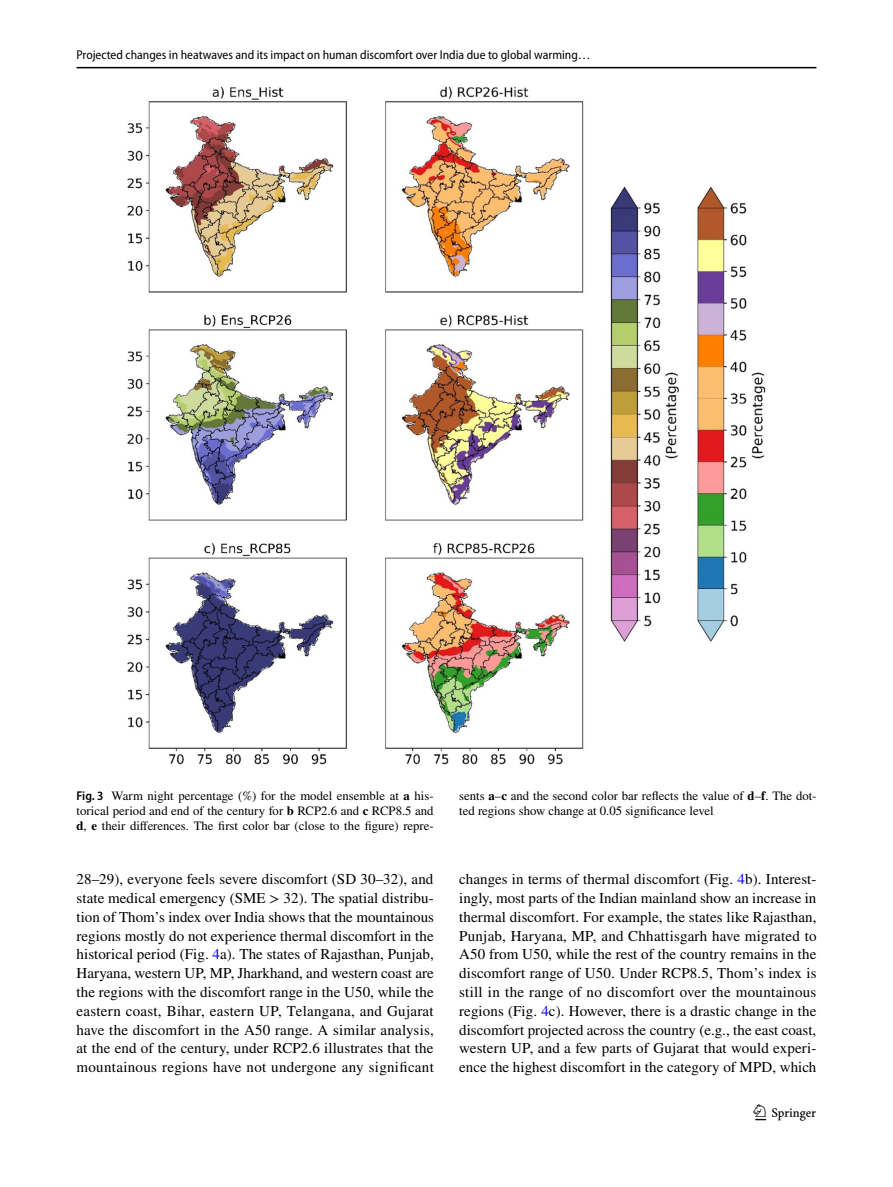
<style>
.page{position:relative;width:893px;height:1187px;background:#fff}
.page>*{position:absolute;margin:0;border:0;box-sizing:border-box;transform-origin:0 0}
.t1{font:22.5px "Springnew Regular 3";color:#000}
.t2{font:15px/18.8px "STIX";letter-spacing:.01em;color:#000;text-align:justify}
.t3{font:12.75px/15px "STIX";color:#000;text-align:justify}
.t4{font:12.75px "Myriad Pro Semi Cn 3";color:#000}
.s1{font-family:"Myriad Pro";font-weight:600;font-stretch:semi-condensed}
.s2{font-weight:700}
.s3{color:#00f}
</style>
<div class="page">
<hr style="left:77px;top:67px;width:739px;height:1px;background:#000">
<img style="left:128px;top:87px;width:637px;height:678px">
<p class="t4" style="left:77px;top:48px;width:515px">Projected changes in heatwaves and its impact on human discomfort over India due to global warming…</p>
<p class="t3" style="left:77px;top:789px;width:359px"><span class="s1">Fig. 3</span> Warm night percentage (%) for the model ensemble at <span class="s2">a</span> his&shy;torical period and end of the century for <span class="s2">b</span> RCP2.6 and <span class="s2">c</span> RCP8.5 and <span class="s2">d</span>, <span class="s2">e</span> their differences. The first color bar (close to the figure) repre-</p>
<p class="t3" style="left:459px;top:789px;width:359px">sents <span class="s2">a</span>–<span class="s2">c</span> and the second color bar reflects the value of <span class="s2">d</span>–<span class="s2">f</span>. The dot&shy;ted regions show change at 0.05 significance level</p>
<p class="t2" style="left:77px;top:871px;width:359px">28–29), everyone feels severe discomfort (SD 30–32), and state medical emergency (SME &gt; 32). The spatial distribu&shy;tion of Thom’s index over India shows that the mountainous regions mostly do not experience thermal discomfort in the historical period (Fig. <span class="s3">4</span>a). The states of Rajasthan, Punjab, Haryana, western UP, MP, Jharkhand, and western coast are the regions with the discomfort range in the U50, while the eastern coast, Bihar, eastern UP, Telangana, and Gujarat have the discomfort in the A50 range. A similar analysis, at the end of the century, under RCP2.6 illustrates that the mountainous regions have not undergone any significant</p>
<p class="t2" style="left:459px;top:871px;width:359px">changes in terms of thermal discomfort (Fig. <span class="s3">4</span>b). Interest&shy;ingly, most parts of the Indian mainland show an increase in thermal discomfort. For example, the states like Rajasthan, Punjab, Haryana, MP, and Chhattisgarh have migrated to A50 from U50, while the rest of the country remains in the discomfort range of U50. Under RCP8.5, Thom’s index is still in the range of no discomfort over the mountainous regions (Fig. <span class="s3">4</span>c). However, there is a drastic change in the discomfort projected across the country (e.g., the east coast, western UP, and a few parts of Gujarat that would experi&shy;ence the highest discomfort in the category of MPD, which</p>
<h1 class="t1" style="left:755px;top:1104px;width:62px">1 3</h1>
</div>
